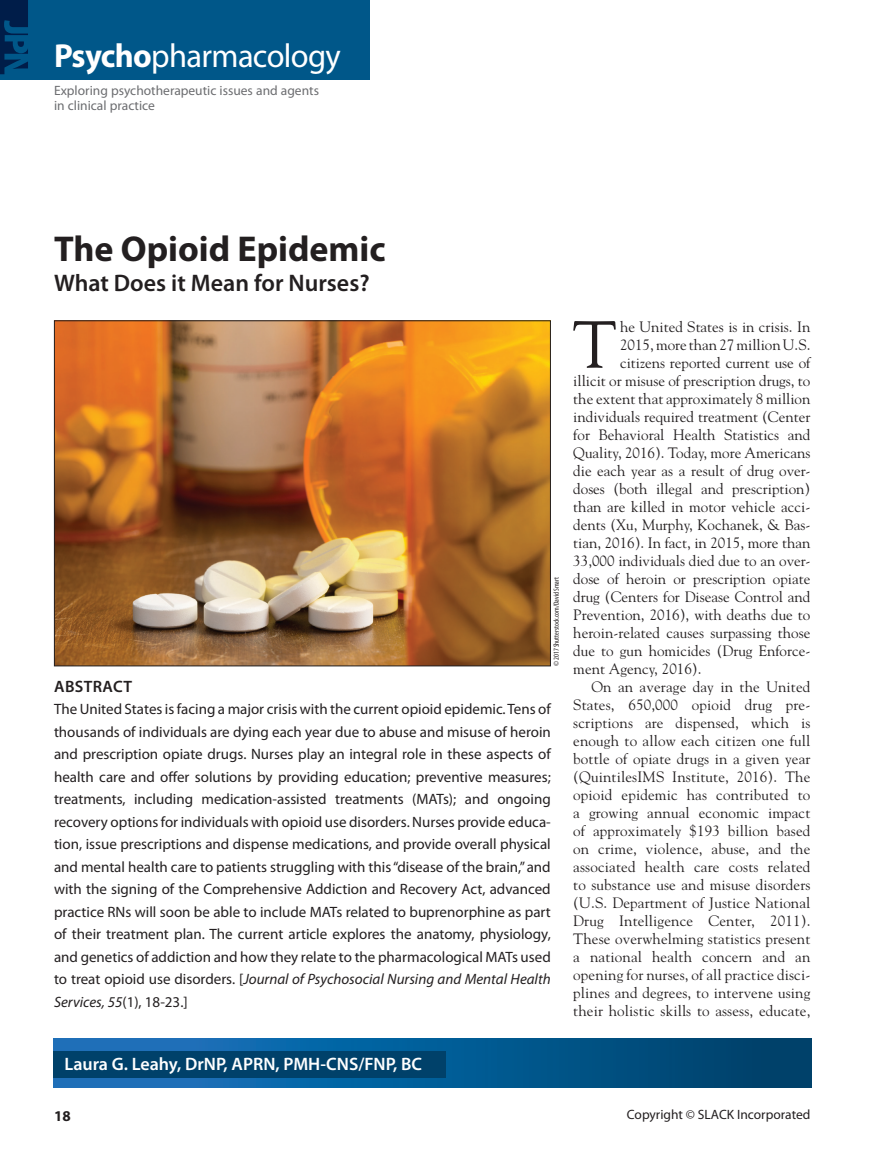
<style>
.page{position:relative;width:878px;height:1175px;background:#fff}
.page>*{position:absolute;margin:0;border:0;box-sizing:border-box;transform-origin:0 0}
.drop_cap{font:66.15px "Goudy";color:#231f20}
.t1{font:36.6px "Myriad Pro";letter-spacing:-.03em;color:#fff}
.t2{font:700 36px "Myriad Pro";color:#231f20}
.department2{font:33.45px "Myriad Pro";letter-spacing:-.02em;color:#fff}
.subtitle{font:600 24px "Myriad Pro";color:#231f20}
.author{font:600 18px "Myriad Pro";color:#fff}
.abstract_subhead{font:600 16.5px "Myriad Pro";letter-spacing:.02em;color:#231f20}
.abstract_body{font:15px/22.5px "Myriad Pro";color:#231f20;text-align:justify}
.drop_cap-2{font:15px "Goudy";color:#231f20}
.Body_text{font:15px/18px "Goudy";letter-spacing:.01em;color:#231f20;text-align:justify}
.page_num{font:700 15px "Myriad Pro";color:#231f20}
.header_tag{font:13.5px/14.2px "Myriad Pro";color:#6c6d70}
.t3{font:13.5px "Myriad Pro";color:#231f20}
.photo_credit{font:condensed 7.5px "Myriad Pro";color:#231f20}
.s1{font-weight:700}
.s2{font-style:italic}
</style>
<div class="page">
<div style="left:0;top:0;width:369px;height:80px;background:#005789"></div>
<svg style="left:0;top:0;width:28px;height:74px"></svg>
<img style="left:56px;top:322px;width:492px;height:342px">
<div style="left:53px;top:1038px;width:758px;height:49px;background:linear-gradient(to right,#1b77c5,#004169)"></div>
<div style="left:53px;top:1050px;width:393px;height:27px;background:#00416a"></div>
<h2 class="t1" style="left:54px;top:35px;width:309px"><span class="s1">Psycho</span>pharmacology</h2>
<p class="header_tag" style="left:54px;top:83px;width:266px">Exploring psychotherapeutic issues and agents in clinical practice</p>
<p class="department2" style="left:54px;top:35px;width:288px"><span class="s1">Psycho</span>pharmacology</p>
<p class="t2" style="left:54px;top:225px;width:333px">The Opioid Epidemic</p>
<p class="subtitle" style="left:54px;top:267px;width:317px">What Does it Mean for Nurses?</p>
<p class="photo_credit" style="left:552px;top:666px;width:91px;rotate:-90deg">© 2017 Shutterstock.com/David Smart</p>
<p class="abstract_subhead" style="left:54px;top:675px;width:79px">ABSTRACT</p>
<p class="abstract_body" style="left:54px;top:697px;width:498px">The United States is facing a major crisis with the current opioid epidemic. Tens of thousands of individuals are dying each year due to abuse and misuse of heroin and prescription opiate drugs. Nurses play an integral role in these aspects of health care and offer solutions by providing education; preventive measures; treatments, including medication-assisted treatments (MATs); and ongoing recovery options for individuals with opioid use disorders. Nurses provide educa&shy;tion, issue prescriptions and dispense medications, and provide overall physical and mental health care to patients struggling with this “disease of the brain,” and with the signing of the Comprehensive Addiction and Recovery Act, advanced practice RNs will soon be able to include MATs related to buprenorphine as part of their treatment plan. The current article explores the anatomy, physiology, and genetics of addiction and how they relate to the pharmacological MATs used to treat opioid use disorders. [<span class="s2">Journal of Psychosocial Nursing and Mental Health Services, 55</span>(1), 18-23.]</p>
<p class="drop_cap" style="left:572px;top:304px;width:46px">T</p>
<p class="drop_cap-2" style="left:620px;top:317px;width:192px">he United States is in crisis. In</p>
<p class="drop_cap-2" style="left:620px;top:335px;width:192px">2015, more than 27 million U.S.</p>
<p class="drop_cap-2" style="left:620px;top:353px;width:192px">citizens reported current use of</p>
<p class="drop_cap-2" style="left:573px;top:371px;width:239px">illicit or misuse of prescription drugs, to</p>
<p class="drop_cap-2" style="left:573px;top:389px;width:239px">the extent that approximately 8 million</p>
<p class="drop_cap-2" style="left:573px;top:407px;width:238px">individuals required treatment (Center</p>
<p class="drop_cap-2" style="left:573px;top:425px;width:239px">for Behavioral Health Statistics and</p>
<p class="drop_cap-2" style="left:573px;top:443px;width:238px">Quality, 2016). Today, more Americans</p>
<p class="drop_cap-2" style="left:573px;top:461px;width:238px">die each year as a result of drug over-</p>
<p class="drop_cap-2" style="left:573px;top:479px;width:239px">doses (both illegal and prescription)</p>
<p class="drop_cap-2" style="left:573px;top:497px;width:238px">than are killed in motor vehicle acci-</p>
<p class="drop_cap-2" style="left:573px;top:515px;width:238px">dents (Xu, Murphy, Kochanek, &amp; Bas-</p>
<p class="drop_cap-2" style="left:573px;top:533px;width:238px">tian, 2016). In fact, in 2015, more than</p>
<p class="drop_cap-2" style="left:573px;top:551px;width:238px">33,000 individuals died due to an over-</p>
<p class="drop_cap-2" style="left:573px;top:569px;width:239px">dose of heroin or prescription opiate</p>
<p class="drop_cap-2" style="left:573px;top:587px;width:239px">drug (Centers for Disease Control and</p>
<p class="drop_cap-2" style="left:573px;top:605px;width:238px">Prevention, 2016), with deaths due to</p>
<p class="drop_cap-2" style="left:573px;top:623px;width:238px">heroin-related causes surpassing those</p>
<p class="drop_cap-2" style="left:573px;top:641px;width:238px">due to gun homicides (Drug Enforce-</p>
<p class="drop_cap-2" style="left:573px;top:659px;width:130px">ment Agency, 2016).</p>
<p class="Body_text" style="left:573px;top:677px;width:239px;text-indent:18px">On an average day in the United States, 650,000 opioid drug pre&shy;scriptions are dispensed, which is enough to allow each citizen one full bottle of opiate drugs in a given year (QuintilesIMS Institute, 2016). The opioid epidemic has contributed to a growing annual economic impact of approximately $193 billion based on crime, violence, abuse, and the associated health care costs related to substance use and misuse disorders (U.S. Department of Justice National Drug Intelligence Center, 2011).<br>These overwhelming statistics present a national health concern and an opening for nurses, of all practice disci&shy;plines and degrees, to intervene using their holistic skills to assess, educate,</p>
<p class="author" style="left:64px;top:1052px;width:359px">Laura G. Leahy, DrNP, APRN, PMH-CNS/FNP, BC</p>
<p class="page_num" style="left:54px;top:1105px;width:18px">18</p>
<p class="t3" style="left:627px;top:1106px;width:185px">Copyright © SLACK Incorporated</p>
</div>
